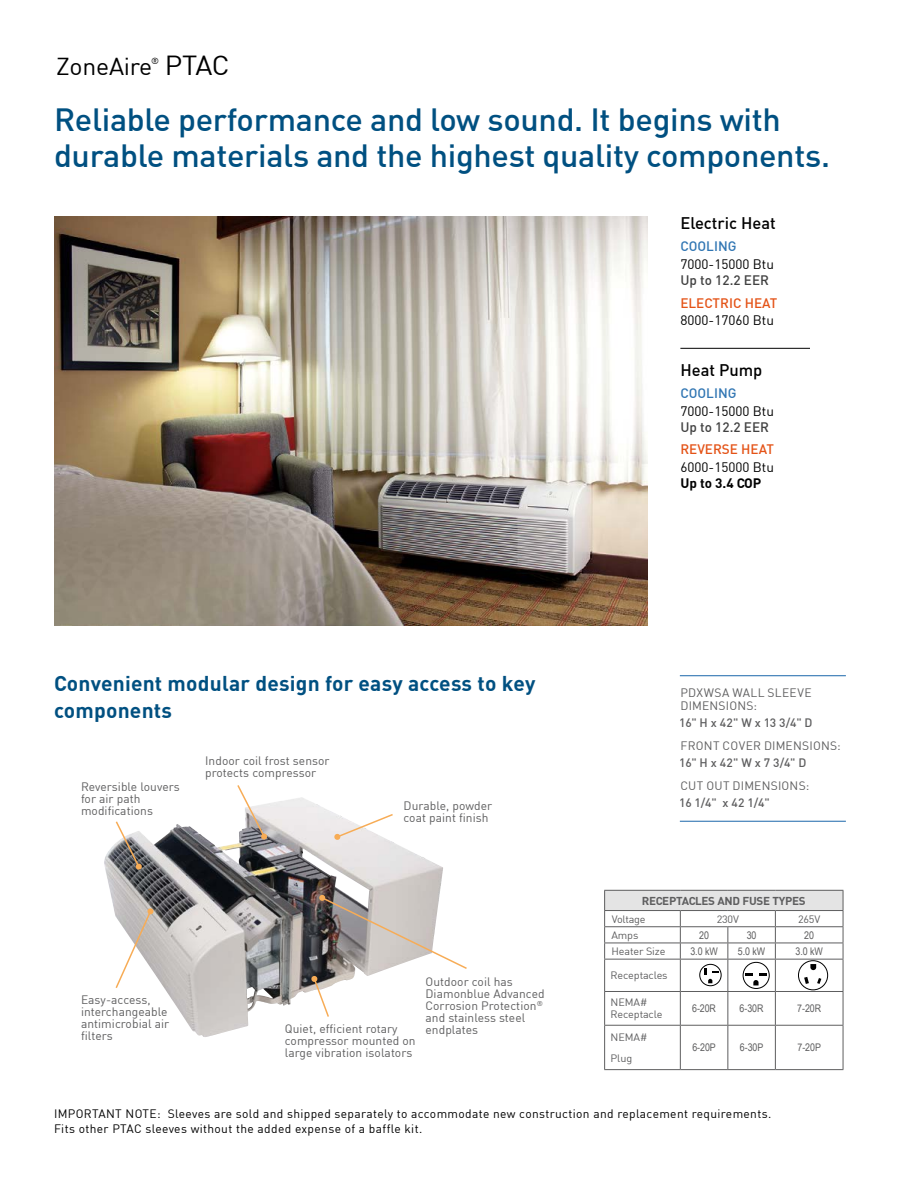
<style>
.page{position:relative;width:918px;height:1188px;background:#fff}
.page>*{position:absolute;margin:0;border:0;box-sizing:border-box;transform-origin:0 0}
.t1{font:500 31.5px/36px "DIN";letter-spacing:-.01em;color:#005081}
.t2{font:27px "DIN";color:#000}
.t3{font:24px "DIN";letter-spacing:-.01em;color:#000}
.t4{font:700 21px/27px "DIN";letter-spacing:.01em;color:#005081}
.t5{font:500 16.5px "DIN";color:#000}
.t6{font:13.5px "DIN";color:#000}
.t7{font:500 13.5px "DIN";color:#e45317}
.t8{font:500 13.5px "DIN";color:#414141}
.t9{font:500 13.5px "DIN";color:#3176b3}
.t10{font:700 13.5px "DIN";color:#000}
.t11{font:12px/12px "DIN";letter-spacing:.005em;color:#5e5e5f}
.t12{font:12px/15px "DIN";letter-spacing:.03em;color:#000}
.t13{font:500 12px "DIN";letter-spacing:-.02em;color:#5e5e5f}
.t14{font:700 11.25px "DIN";letter-spacing:-.02em;color:#5e5e5f}
.t15{font:10.5px/12px "DIN";letter-spacing:-.01em;color:#5e5e5f}
.t16{font:10.5px "Arial Narrow";letter-spacing:-.005em;color:#5e5e5f}
.t17{font:8.7px "DIN";color:#000}
</style>
<div class="page">
<hr style="left:604px;top:890px;width:76px;height:1px;background:#5e5e5f">
<hr style="left:680px;top:890px;width:48px;height:1px;background:#5e5e5f">
<hr style="left:728px;top:890px;width:47px;height:1px;background:#5e5e5f">
<hr style="left:775px;top:890px;width:68px;height:1px;background:#5e5e5f">
<svg style="left:604px;top:891px;width:240px;height:179px"></svg>
<hr style="left:680px;top:675px;width:166px;height:1px;background:#3176b3">
<hr style="left:680px;top:821px;width:166px;height:1px;background:#3176b3">
<img style="left:54px;top:216px;width:594px;height:410px">
<hr style="left:680px;top:348px;width:130px;height:1px;background:#000">
<img style="left:104px;top:801px;width:339px;height:236px">
<svg style="left:236px;top:785px;width:30px;height:54px"></svg>
<div style="left:261px;top:833px;width:6px;height:7px;background:#f7ac56;border-radius:50%"></div>
<svg style="left:311px;top:976px;width:19px;height:42px"></svg>
<svg style="left:114px;top:908px;width:40px;height:82px"></svg>
<svg style="left:114px;top:820px;width:28px;height:50px"></svg>
<svg style="left:334px;top:813px;width:61px;height:27px"></svg>
<svg style="left:319px;top:894px;width:148px;height:76px"></svg>
<h3 class="t3" style="left:56px;top:51px;width:98px">ZoneAire</h3>
<p class="t17" style="left:151px;top:55px;width:9px">®</p>
<h2 class="t2" style="left:165px;top:48px;width:66px">PTAC</h2>
<h1 class="t1" style="left:54px;top:101px;width:778px">Reliable performance and low sound. It begins with durable materials and the highest quality components.</h1>
<h3 class="t5" style="left:680px;top:212px;width:97px">Electric Heat</h3>
<p class="t9" style="left:680px;top:238px;width:58px">COOLING</p>
<p class="t6" style="left:680px;top:256px;width:95px">7000-15000 Btu</p>
<p class="t8" style="left:680px;top:272px;width:90px">Up to 12.2 EER</p>
<p class="t7" style="left:680px;top:294px;width:98px">ELECTRIC HEAT</p>
<p class="t6" style="left:680px;top:312px;width:95px">8000-17060 Btu</p>
<h3 class="t5" style="left:680px;top:359px;width:83px">Heat Pump</h3>
<p class="t9" style="left:680px;top:385px;width:58px">COOLING</p>
<p class="t6" style="left:680px;top:403px;width:95px">7000-15000 Btu</p>
<p class="t8" style="left:680px;top:418px;width:90px">Up to 12.2 EER</p>
<p class="t7" style="left:680px;top:441px;width:95px">REVERSE HEAT</p>
<p class="t6" style="left:680px;top:459px;width:95px">6000-15000 Btu</p>
<p class="t10" style="left:680px;top:474px;width:82px">Up to 3.4 COP</p>
<h3 class="t4" style="left:54px;top:669px;width:483px">Convenient modular design for easy access to key components</h3>
<p class="t11" style="left:81px;top:781px;width:100px">Reversible louvers for air path modifications</p>
<p class="t11" style="left:205px;top:755px;width:126px">Indoor coil frost sensor protects compressor</p>
<p class="t11" style="left:404px;top:800px;width:90px">Durable, powder coat paint finish</p>
<p class="t11" style="left:81px;top:993px;width:90px">Easy-access, interchangeable antimicrobial air filters</p>
<p class="t11" style="left:285px;top:1023px;width:132px">Quiet, efficient rotary compressor mounted on large vibration isolators</p>
<p class="t11" style="left:426px;top:975px;width:121px">Outdoor coil has<br>Diamonblue Advanced<br>Corrosion Protection<sup>® </sup>and stainless steel endplates</p>
<p class="t11" style="left:680px;top:685px;width:133px;line-height:13.5px">PDXWSA WALL SLEEVE<br>DIMENSIONS:</p>
<p class="t13" style="left:679px;top:715px;width:135px">16" H x 42" W x 13 3/4" D</p>
<p class="t11" style="left:680px;top:740px;width:162px">FRONT COVER DIMENSIONS:</p>
<p class="t13" style="left:679px;top:755px;width:129px">16" H x 42" W x 7 3/4" D</p>
<p class="t11" style="left:680px;top:780px;width:131px">CUT OUT DIMENSIONS:</p>
<p class="t13" style="left:679px;top:795px;width:92px">16 1/4" x 42 1/4"</p>
<p class="t14" style="left:642px;top:893px;width:165px">RECEPTACLES AND FUSE TYPES</p>
<p class="t15" style="left:612px;top:913px;width:35px">Voltage</p>
<p class="t15" style="left:717px;top:913px;width:24px">230V</p>
<p class="t15" style="left:798px;top:913px;width:24px">265V</p>
<p class="t15" style="left:611px;top:929px;width:29px">Amps</p>
<p class="t16" style="left:699px;top:927px;width:11px">20</p>
<p class="t16" style="left:747px;top:927px;width:11px">30</p>
<p class="t16" style="left:804px;top:927px;width:11px">20</p>
<p class="t15" style="left:611px;top:945px;width:56px">Heater Size</p>
<p class="t16" style="left:690px;top:943px;width:29px">3.0 kW</p>
<p class="t16" style="left:738px;top:943px;width:29px">5.0 kW</p>
<p class="t16" style="left:796px;top:943px;width:29px">3.0 kW</p>
<p class="t15" style="left:611px;top:969px;width:59px">Receptacles</p>
<p class="t15" style="left:611px;top:996px;width:53px">NEMA#<br>Receptacle</p>
<p class="t16" style="left:692px;top:1001px;width:25px">6-20R</p>
<p class="t16" style="left:740px;top:1001px;width:25px">6-30R</p>
<p class="t16" style="left:797px;top:1001px;width:25px">7-20R</p>
<p class="t15" style="left:611px;top:1027px;width:38px;line-height:20.7px">NEMA#<br>Plug</p>
<p class="t16" style="left:692px;top:1040px;width:25px">6-20P</p>
<p class="t16" style="left:740px;top:1040px;width:25px">6-30P</p>
<p class="t16" style="left:798px;top:1040px;width:25px">7-20P</p>
<p class="t12" style="left:54px;top:1106px;width:719px">IMPORTANT NOTE: Sleeves are sold and shipped separately to accommodate new construction and replacement requirements.<br>Fits other PTAC sleeves without the added expense of a baffle kit.</p>
</div>
